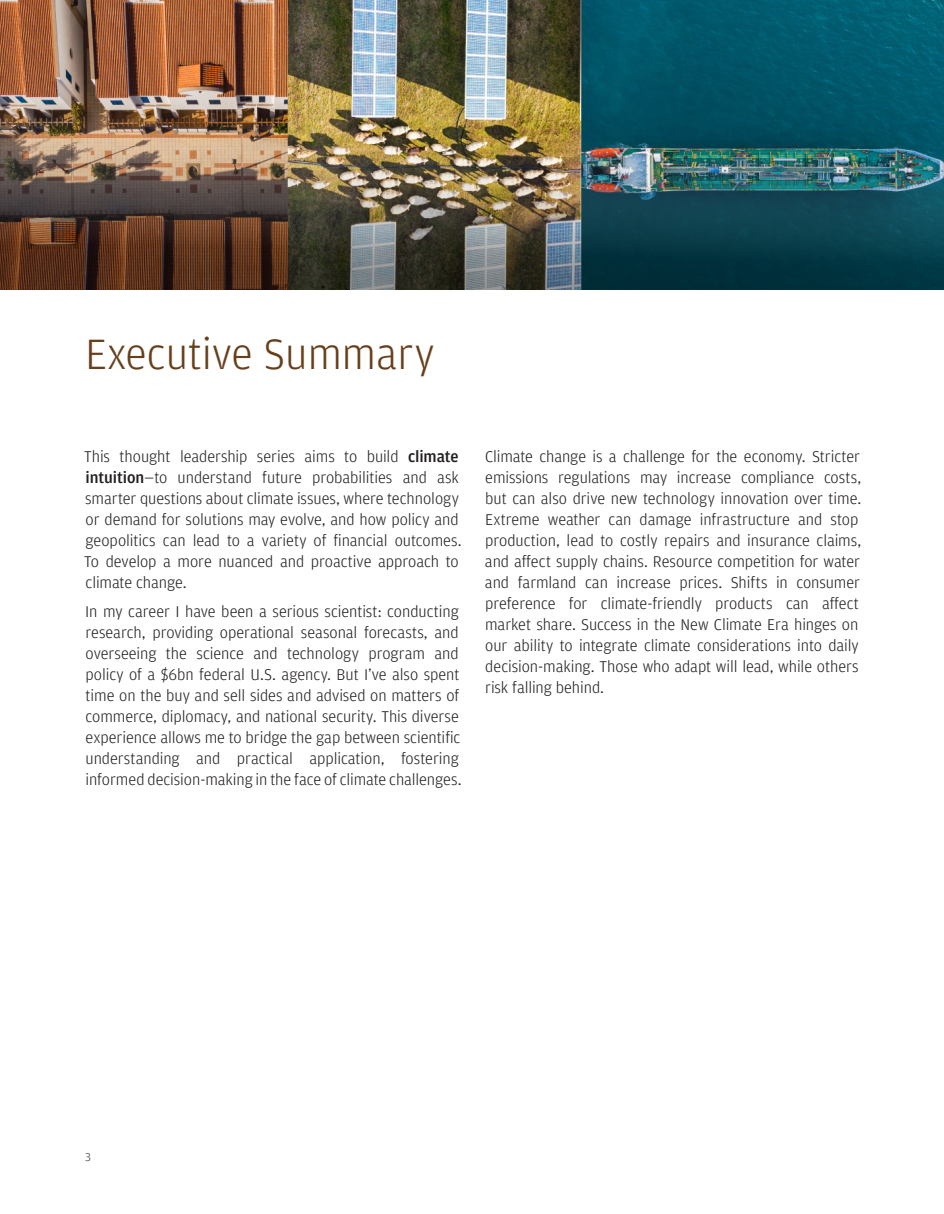
<style>
.page{position:relative;width:944px;height:1214px;background:#fff}
.page>*{position:absolute;margin:0;border:0;box-sizing:border-box;transform-origin:0 0}
.t1{font:300 45px "Amplitude";color:#673f1b}
.t2{font:300 16.5px/21px "Amplitude";letter-spacing:-.005em;color:#231f20}
.t3{font:300 12px "Amplitude";color:#31373d}
.s1{font-weight:500}
</style>
<div class="page">
<img style="left:0;top:0;width:944px;height:289px">
<p class="t1" style="left:85px;top:329px;width:351px">Executive Summary</p>
<p class="t2" style="left:84px;top:446px;width:379px">This thought leadership series aims to build <span class="s1">climate intuition</span>—to understand future probabilities and ask smarter questions about climate issues, where technology or demand for solutions may evolve, and how policy and geopolitics can lead to a variety of financial outcomes.<br>To develop a more nuanced and proactive approach to climate change.</p>
<p class="t2" style="left:85px;top:601px;width:378px">In my career I have been a serious scientist: conducting research, providing operational seasonal forecasts, and overseeing the science and technology program and policy of a $6bn federal U.S. agency. But I’ve also spent time on the buy and sell sides and advised on matters of commerce, diplomacy, and national security. This diverse experience allows me to bridge the gap between scientific understanding and practical application, fostering informed decision-making in the face of climate challenges.</p>
<p class="t2" style="left:485px;top:446px;width:378px">Climate change is a challenge for the economy. Stricter emissions regulations may increase compliance costs, but can also drive new technology innovation over time.<br>Extreme weather can damage infrastructure and stop production, lead to costly repairs and insurance claims, and affect supply chains. Resource competition for water and farmland can increase prices. Shifts in consumer preference for climate-friendly products can affect market share. Success in the New Climate Era hinges on our ability to integrate climate considerations into daily decision-making. Those who adapt will lead, while others risk falling behind.</p>
<p class="t3" style="left:85px;top:1150px;width:7px">3</p>
</div>
